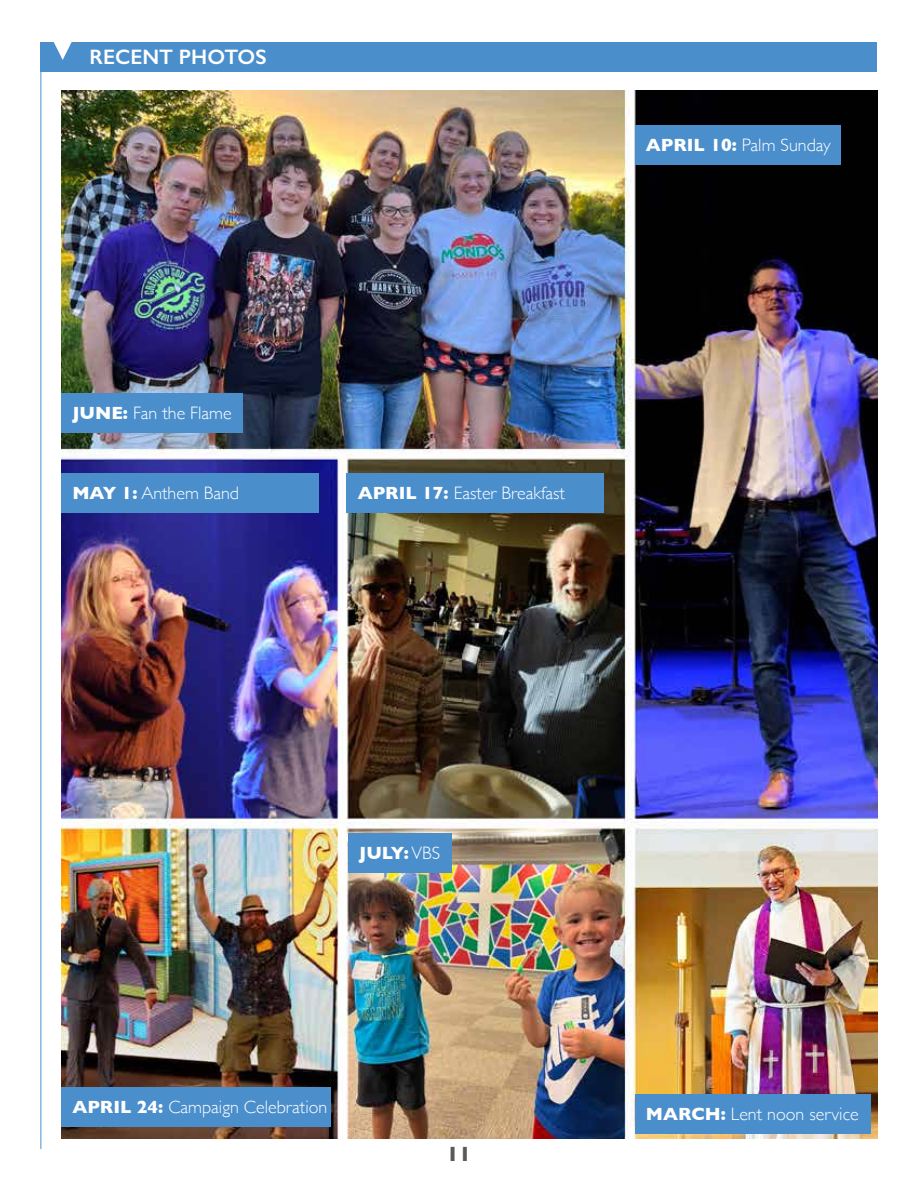
<style>
.page{position:relative;width:918px;height:1188px;background:#fff}
.page>*{position:absolute;margin:0;border:0;box-sizing:border-box;transform-origin:0 0}
.t1{font:600 21px "Gill Sans";color:#fff}
.t2{font:700 21px "Gill Sans";color:#58595b}
.t3{font:300 18px "Gill Sans";color:#fff}
.t4{font:700 18px "Gill Sans";color:#fff}
.s1{font-weight:700}
.s2{font-weight:300}
</style>
<div class="page">
<hr style="left:40px;top:64px;width:1px;height:1085px;background:#4a8ecc">
<div style="left:40px;top:42px;width:837px;height:29px;background:#4a8ecc"></div>
<svg style="left:53px;top:42px;width:19px;height:18px"></svg>
<img style="left:62px;top:91px;width:816px;height:1047px">
<div style="left:62px;top:473px;width:257px;height:40px;background:#4a8ecc"></div>
<div style="left:347px;top:473px;width:257px;height:40px;background:#4a8ecc"></div>
<div style="left:62px;top:393px;width:181px;height:40px;background:#4a8ecc"></div>
<div style="left:62px;top:1087px;width:269px;height:40px;background:#4a8ecc"></div>
<div style="left:348px;top:833px;width:104px;height:40px;background:#4a8ecc"></div>
<div style="left:635px;top:1094px;width:235px;height:40px;background:#4a8ecc"></div>
<div style="left:635px;top:125px;width:206px;height:40px;background:#4a8ecc"></div>
<p class="t1" style="left:90px;top:44px;width:178px">RECENT PHOTOS</p>
<p class="t3" style="left:646px;top:131px;width:186px"><span class="s1">APRIL 10:</span> Palm Sunday</p>
<p class="t3" style="left:72px;top:399px;width:161px"><span class="s1">JUNE:</span> Fan the Flame</p>
<p class="t3" style="left:72px;top:479px;width:168px"><span class="s1">MAY 1:</span> Anthem Band</p>
<p class="t3" style="left:358px;top:479px;width:209px"><span class="s1">APRIL 17:</span> Easter Breakfast</p>
<p class="t4" style="left:359px;top:839px;width:83px">JULY: <span class="s2">VBS</span></p>
<p class="t3" style="left:72px;top:1093px;width:256px"><span class="s1">APRIL 24:</span> Campaign Celebration</p>
<p class="t2" style="left:447px;top:1137px;width:26px">11</p>
<p class="t3" style="left:646px;top:1100px;width:214px"><span class="s1">MARCH:</span> Lent noon service</p>
</div>
